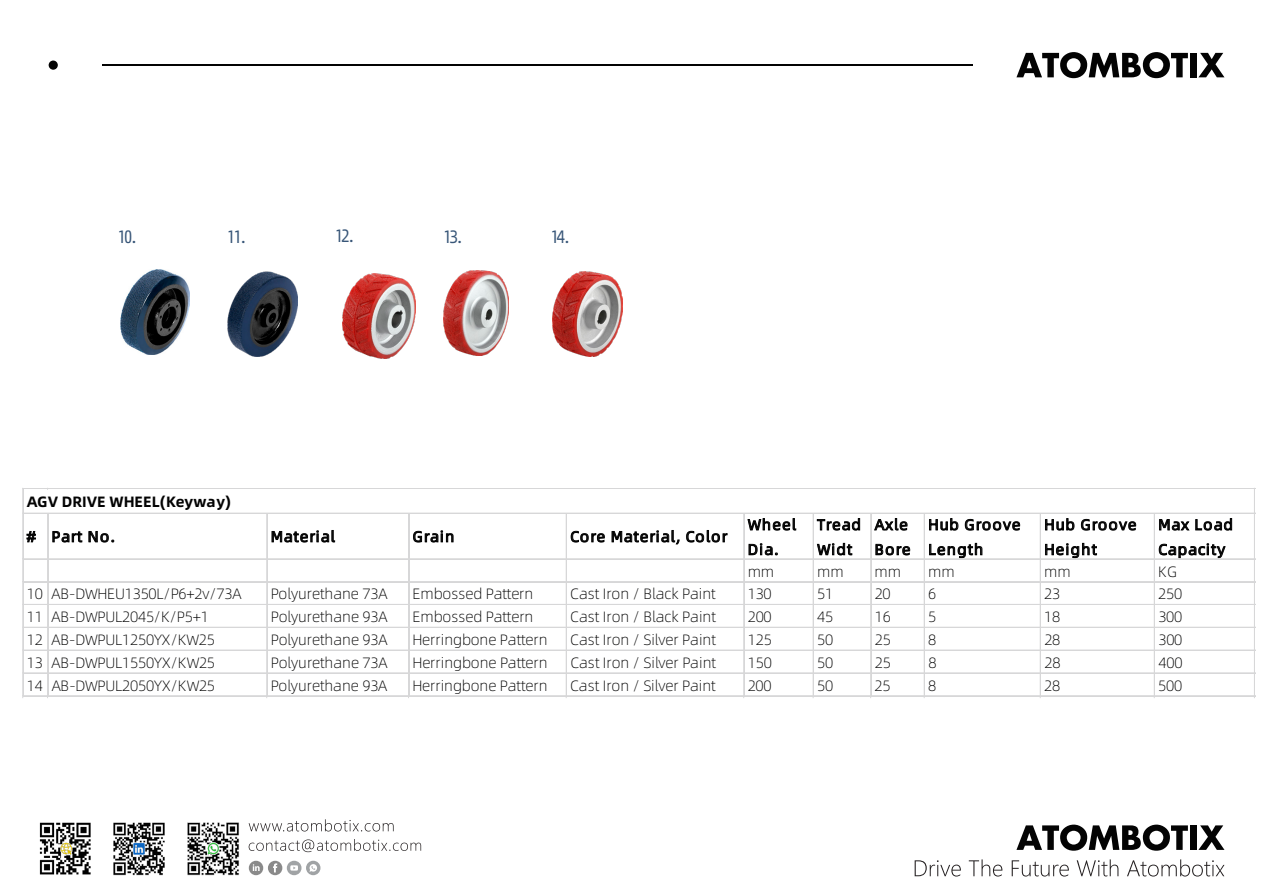
<style>
.page{position:relative;width:1263px;height:893px;background:#fff}
.page>*{position:absolute;margin:0;border:0;box-sizing:border-box;transform-origin:0 0}
.t1{font:18px "Alibaba Pu Hui Ti R";color:#385678}
.t2{font:15px "Alibaba Pu Hui Ti L";letter-spacing:-.01em;color:#030303}
.t3{font:15px/24.8px "Alibaba Pu Hui Ti R";letter-spacing:.065em;color:#030303}
.t4{font:15px "Alibaba Pu Hui Ti B";color:#030303}
</style>
<div class="page">
<img style="left:120px;top:270px;width:70px;height:85px">
<img style="left:228px;top:271px;width:69px;height:85px">
<img style="left:342px;top:274px;width:74px;height:85px">
<img style="left:444px;top:270px;width:65px;height:85px">
<img style="left:552px;top:272px;width:71px;height:85px">
<svg style="left:27px;top:531px;width:9px;height:11px"></svg>
<svg style="left:52px;top:531px;width:30px;height:11px"></svg>
<svg style="left:89px;top:531px;width:25px;height:12px"></svg>
<svg style="left:272px;top:530px;width:63px;height:13px"></svg>
<svg style="left:413px;top:530px;width:40px;height:12px"></svg>
<svg style="left:571px;top:531px;width:34px;height:12px"></svg>
<svg style="left:612px;top:530px;width:68px;height:15px"></svg>
<svg style="left:686px;top:530px;width:41px;height:13px"></svg>
<svg style="left:747px;top:518px;width:49px;height:13px"></svg>
<svg style="left:748px;top:543px;width:30px;height:12px"></svg>
<svg style="left:817px;top:518px;width:43px;height:13px"></svg>
<svg style="left:817px;top:543px;width:35px;height:12px"></svg>
<svg style="left:874px;top:518px;width:33px;height:13px"></svg>
<svg style="left:875px;top:544px;width:35px;height:11px"></svg>
<svg style="left:929px;top:518px;width:29px;height:13px"></svg>
<svg style="left:965px;top:519px;width:55px;height:12px"></svg>
<svg style="left:929px;top:543px;width:53px;height:15px"></svg>
<svg style="left:1045px;top:518px;width:29px;height:13px"></svg>
<svg style="left:1081px;top:519px;width:55px;height:12px"></svg>
<svg style="left:1045px;top:543px;width:52px;height:15px"></svg>
<svg style="left:1159px;top:519px;width:30px;height:12px"></svg>
<svg style="left:1195px;top:518px;width:37px;height:13px"></svg>
<svg style="left:1159px;top:543px;width:67px;height:15px"></svg>
<hr style="left:22px;top:488px;width:1px;height:210px;background:#d7d7d8">
<hr style="left:23px;top:488px;width:1px;height:209px;background:#d7d7d8">
<hr style="left:47px;top:514px;width:1px;height:184px;background:#d7d7d8">
<hr style="left:48px;top:514px;width:1px;height:183px;background:#d7d7d8">
<hr style="left:1254px;top:488px;width:1px;height:210px;background:#d7d7d8">
<hr style="left:266px;top:514px;width:1px;height:184px;background:#d7d7d8">
<hr style="left:267px;top:514px;width:1px;height:183px;background:#d7d7d8">
<hr style="left:408px;top:514px;width:1px;height:184px;background:#d7d7d8">
<hr style="left:566px;top:514px;width:1px;height:184px;background:#d7d7d8">
<hr style="left:743px;top:514px;width:1px;height:184px;background:#d7d7d8">
<hr style="left:744px;top:514px;width:1px;height:183px;background:#d7d7d8">
<hr style="left:813px;top:514px;width:1px;height:184px;background:#d7d7d8">
<hr style="left:870px;top:514px;width:1px;height:184px;background:#d7d7d8">
<hr style="left:871px;top:514px;width:1px;height:183px;background:#d7d7d8">
<hr style="left:924px;top:514px;width:1px;height:184px;background:#d7d7d8">
<hr style="left:1040px;top:514px;width:1px;height:184px;background:#d7d7d8">
<hr style="left:1154px;top:514px;width:1px;height:184px;background:#d7d7d8">
<hr style="left:23px;top:488px;width:1232px;height:1px;background:#d7d7d8">
<hr style="left:23px;top:513px;width:1232px;height:1px;background:#d7d7d8">
<hr style="left:23px;top:558px;width:1232px;height:1px;background:#d7d7d8">
<hr style="left:23px;top:559px;width:1232px;height:1px;background:#d7d7d8">
<hr style="left:23px;top:581px;width:1232px;height:1px;background:#d7d7d8">
<hr style="left:23px;top:582px;width:1232px;height:1px;background:#d7d7d8">
<hr style="left:23px;top:604px;width:1232px;height:1px;background:#d7d7d8">
<hr style="left:23px;top:627px;width:1232px;height:1px;background:#d7d7d8">
<hr style="left:23px;top:650px;width:1232px;height:1px;background:#d7d7d8">
<hr style="left:23px;top:673px;width:1232px;height:1px;background:#d7d7d8">
<hr style="left:23px;top:695px;width:1232px;height:1px;background:#d7d7d8">
<hr style="left:23px;top:696px;width:1232px;height:1px;background:#d7d7d8">
<div style="left:49px;top:61px;width:9px;height:9px;background:#030303;border-radius:50%"></div>
<hr style="left:102px;top:64px;width:870px;height:2px;background:#030303">
<svg style="left:915px;top:860px;width:46px;height:16px"></svg>
<svg style="left:969px;top:859px;width:33px;height:17px"></svg>
<svg style="left:1012px;top:860px;width:57px;height:16px"></svg>
<svg style="left:1077px;top:859px;width:41px;height:17px"></svg>
<svg style="left:1127px;top:859px;width:97px;height:17px"></svg>
<svg style="left:1016px;top:825px;width:172px;height:26px"></svg>
<div style="left:1190px;top:825px;width:6px;height:25px;background:#030303"></div>
<svg style="left:1198px;top:825px;width:26px;height:25px"></svg>
<svg style="left:249px;top:819px;width:145px;height:12px"></svg>
<svg style="left:249px;top:839px;width:172px;height:13px"></svg>
<svg style="left:249px;top:861px;width:71px;height:14px"></svg>
<img style="left:39px;top:822px;width:200px;height:54px">
<svg style="left:1016px;top:52px;width:172px;height:26px"></svg>
<div style="left:1190px;top:53px;width:6px;height:24px;background:#030303"></div>
<svg style="left:1198px;top:53px;width:26px;height:24px"></svg>
<p class="t1" style="left:118px;top:223px;width:19px">⒑</p>
<p class="t1" style="left:228px;top:223px;width:19px">⒒</p>
<p class="t1" style="left:336px;top:222px;width:19px">⒓</p>
<p class="t1" style="left:444px;top:223px;width:19px">⒔</p>
<p class="t1" style="left:552px;top:223px;width:19px">⒕</p>
<p class="t4" style="left:27px;top:490px;width:206px">AGV DRIVE WHEEL(Keyway)</p>
<p class="t3" style="left:27px;top:523px;width:90px"># Part No.</p>
<p class="t3" style="left:271px;top:523px;width:66px">Material</p>
<p class="t3" style="left:412px;top:523px;width:43px">Grain</p>
<p class="t3" style="left:570px;top:523px;width:159px">Core Material, Color</p>
<p class="t3" style="left:748px;top:511px;width:50px">Wheel<br>Dia.</p>
<p class="t3" style="left:817px;top:511px;width:45px">Tread<br>Widt</p>
<p class="t3" style="left:875px;top:511px;width:37px">Axle<br>Bore</p>
<p class="t3" style="left:928px;top:511px;width:94px">Hub Groove<br>Length</p>
<p class="t3" style="left:1044px;top:511px;width:94px">Hub Groove<br>Height</p>
<p class="t3" style="left:1158px;top:511px;width:76px">Max Load<br>Capacity</p>
<p class="t2" style="left:748px;top:560px;width:28px">mm</p>
<p class="t2" style="left:817px;top:560px;width:28px">mm</p>
<p class="t2" style="left:875px;top:560px;width:28px">mm</p>
<p class="t2" style="left:928px;top:560px;width:28px">mm</p>
<p class="t2" style="left:1044px;top:560px;width:28px">mm</p>
<p class="t2" style="left:1158px;top:560px;width:20px">KG</p>
<p class="t2" style="left:27px;top:583px;width:216px">10 AB-DWHEU1350L/P6+2v/73A</p>
<p class="t2" style="left:271px;top:583px;width:118px">Polyurethane 73A</p>
<p class="t2" style="left:412px;top:583px;width:122px">Embossed Pattern</p>
<p class="t2" style="left:570px;top:583px;width:147px">Cast Iron / Black Paint</p>
<p class="t2" style="left:748px;top:583px;width:26px">130</p>
<p class="t2" style="left:817px;top:583px;width:18px">51</p>
<p class="t2" style="left:875px;top:583px;width:18px">20</p>
<p class="t2" style="left:928px;top:583px;width:10px">6</p>
<p class="t2" style="left:1044px;top:583px;width:18px">23</p>
<p class="t2" style="left:1158px;top:583px;width:26px">250</p>
<p class="t2" style="left:27px;top:606px;width:184px">11 AB-DWPUL2045/K/P5+1</p>
<p class="t2" style="left:271px;top:606px;width:118px">Polyurethane 93A</p>
<p class="t2" style="left:413px;top:606px;width:122px">Embossed Pattern</p>
<p class="t2" style="left:570px;top:606px;width:147px">Cast Iron / Black Paint</p>
<p class="t2" style="left:748px;top:606px;width:26px">200</p>
<p class="t2" style="left:817px;top:606px;width:18px">45</p>
<p class="t2" style="left:875px;top:606px;width:18px">16</p>
<p class="t2" style="left:928px;top:606px;width:10px">5</p>
<p class="t2" style="left:1044px;top:606px;width:18px">18</p>
<p class="t2" style="left:1158px;top:606px;width:26px">300</p>
<p class="t2" style="left:27px;top:629px;width:190px">12 AB-DWPUL1250YX/KW25</p>
<p class="t2" style="left:271px;top:629px;width:118px">Polyurethane 93A</p>
<p class="t2" style="left:413px;top:629px;width:136px">Herringbone Pattern</p>
<p class="t2" style="left:570px;top:629px;width:147px">Cast Iron / Silver Paint</p>
<p class="t2" style="left:748px;top:629px;width:26px">125</p>
<p class="t2" style="left:817px;top:629px;width:18px">50</p>
<p class="t2" style="left:875px;top:629px;width:18px">25</p>
<p class="t2" style="left:928px;top:629px;width:10px">8</p>
<p class="t2" style="left:1044px;top:629px;width:18px">28</p>
<p class="t2" style="left:1158px;top:629px;width:26px">300</p>
<p class="t2" style="left:27px;top:651px;width:190px">13 AB-DWPUL1550YX/KW25</p>
<p class="t2" style="left:271px;top:651px;width:118px">Polyurethane 73A</p>
<p class="t2" style="left:413px;top:651px;width:136px">Herringbone Pattern</p>
<p class="t2" style="left:570px;top:651px;width:147px">Cast Iron / Silver Paint</p>
<p class="t2" style="left:748px;top:651px;width:26px">150</p>
<p class="t2" style="left:817px;top:651px;width:18px">50</p>
<p class="t2" style="left:875px;top:651px;width:18px">25</p>
<p class="t2" style="left:928px;top:651px;width:10px">8</p>
<p class="t2" style="left:1044px;top:651px;width:18px">28</p>
<p class="t2" style="left:1158px;top:651px;width:26px">400</p>
<p class="t2" style="left:27px;top:674px;width:190px">14 AB-DWPUL2050YX/KW25</p>
<p class="t2" style="left:271px;top:674px;width:118px">Polyurethane 93A</p>
<p class="t2" style="left:412px;top:674px;width:136px">Herringbone Pattern</p>
<p class="t2" style="left:570px;top:674px;width:147px">Cast Iron / Silver Paint</p>
<p class="t2" style="left:748px;top:674px;width:26px">200</p>
<p class="t2" style="left:817px;top:674px;width:18px">50</p>
<p class="t2" style="left:875px;top:674px;width:18px">25</p>
<p class="t2" style="left:928px;top:674px;width:10px">8</p>
<p class="t2" style="left:1044px;top:674px;width:18px">28</p>
<p class="t2" style="left:1158px;top:674px;width:26px">500</p>
</div>
